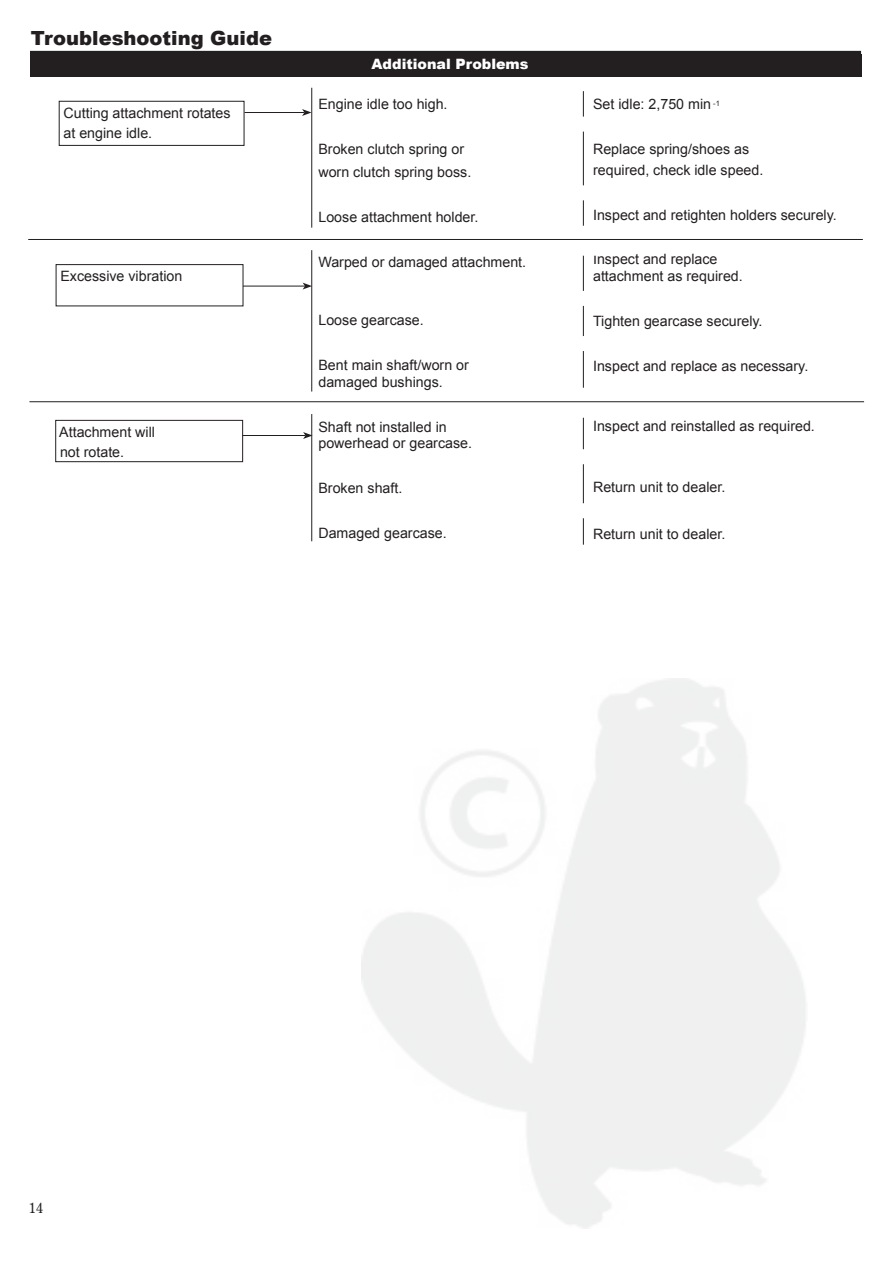
<style>
.page{position:relative;width:893px;height:1263px;background:#fff}
.page>*{position:absolute;margin:0;border:0;box-sizing:border-box;transform-origin:0 0}
.t1{font:900 19.5px "Arial";color:#231f20}
.t2{font:14.25px/16.5px "Arial";color:#231f20}
.t3{font:900 14.25px "Arial";color:#fff}
.t4{font:14.25px "Century Old Style Std";color:#231f20}
</style>
<div class="page">
<div style="left:30px;top:54px;width:831px;height:22px;background:#231f20"></div>
<div style="left:30px;top:51px;width:831px;height:18px;background:#231f20"></div>
<div style="left:59px;top:101px;width:185px;height:45px;border:1px solid #231f20"></div>
<div style="left:56px;top:264px;width:187px;height:42px;border:1px solid #231f20"></div>
<div style="left:55px;top:420px;width:188px;height:42px;border:1px solid #231f20"></div>
<hr style="left:245px;top:112px;width:59px;height:1px;background:#231f20">
<svg style="left:302px;top:109px;width:9px;height:7px"></svg>
<hr style="left:243px;top:286px;width:62px;height:1px;background:#231f20">
<svg style="left:303px;top:283px;width:8px;height:7px"></svg>
<hr style="left:243px;top:435px;width:62px;height:1px;background:#231f20">
<svg style="left:303px;top:432px;width:10px;height:7px"></svg>
<hr style="left:311px;top:88px;width:1px;height:453px;background:#231f20">
<div style="left:287px;top:228px;width:41px;height:22px;background:#fff"></div>
<div style="left:293px;top:392px;width:42px;height:22px;background:#fff"></div>
<hr style="left:583px;top:91px;width:1px;height:454px;background:#231f20">
<div style="left:565px;top:117px;width:41px;height:15px;background:#fff"></div>
<div style="left:565px;top:185px;width:41px;height:15px;background:#fff"></div>
<div style="left:565px;top:226px;width:41px;height:30px;background:#fff"></div>
<div style="left:568px;top:291px;width:42px;height:15px;background:#fff"></div>
<div style="left:561px;top:336px;width:41px;height:15px;background:#fff"></div>
<div style="left:563px;top:388px;width:42px;height:30px;background:#fff"></div>
<div style="left:567px;top:449px;width:41px;height:15px;background:#fff"></div>
<div style="left:563px;top:503px;width:42px;height:15px;background:#fff"></div>
<hr style="left:29px;top:401px;width:835px;height:1px;background:#231f20">
<hr style="left:28px;top:239px;width:835px;height:1px;background:#231f20">
<h1 class="t1" style="left:31px;top:24px;width:243px">Troubleshooting Guide</h1>
<p class="t2" style="left:64px;top:103px;width:169px;line-height:19.5px">Cutting attachment rotates at engine idle.</p>
<p class="t2" style="left:60px;top:268px;width:123px">Excessive vibration</p>
<p class="t2" style="left:59px;top:422px;width:97px;line-height:19.5px">Attachment will not rotate.</p>
<p class="t3" style="left:371px;top:53px;width:159px">Additional Problems</p>
<p class="t2" style="left:318px;top:96px;width:131px">Engine idle too high.</p>
<p class="t2" style="left:318px;top:138px;width:154px;line-height:22.5px">Broken clutch spring or worn clutch spring boss.</p>
<p class="t2" style="left:318px;top:208px;width:162px">Loose attachment holder.</p>
<p class="t2" style="left:318px;top:253px;width:209px">Warped or damaged attachment.</p>
<p class="t2" style="left:318px;top:312px;width:107px">Loose gearcase.</p>
<p class="t2" style="left:318px;top:357px;width:152px">Bent main shaft/worn or damaged bushings.</p>
<p class="t2" style="left:318px;top:418px;width:155px">Shaft not installed in powerhead or gearcase.</p>
<p class="t2" style="left:318px;top:480px;width:85px">Broken shaft.</p>
<p class="t2" style="left:318px;top:525px;width:130px">Damaged gearcase.</p>
<p class="t2" style="left:593px;top:96px;width:128px">Set idle: 2,750 min <sup>-1</sup></p>
<p class="t2" style="left:593px;top:139px;width:172px;line-height:21px">Replace spring/shoes as required, check idle speed.</p>
<p class="t2" style="left:593px;top:207px;width:245px">Inspect and retighten holders securely.</p>
<p class="t2" style="left:593px;top:251px;width:151px">Inspect and replace attachment as required.</p>
<p class="t2" style="left:593px;top:313px;width:171px">Tighten gearcase securely.</p>
<p class="t2" style="left:593px;top:358px;width:217px">Inspect and replace as necessary.</p>
<p class="t2" style="left:593px;top:418px;width:223px">Inspect and reinstalled as required.</p>
<p class="t2" style="left:593px;top:479px;width:134px">Return unit to dealer.</p>
<p class="t2" style="left:593px;top:526px;width:134px">Return unit to dealer.</p>
<p class="t4" style="left:29px;top:1198px;width:16px">14</p>
</div>
